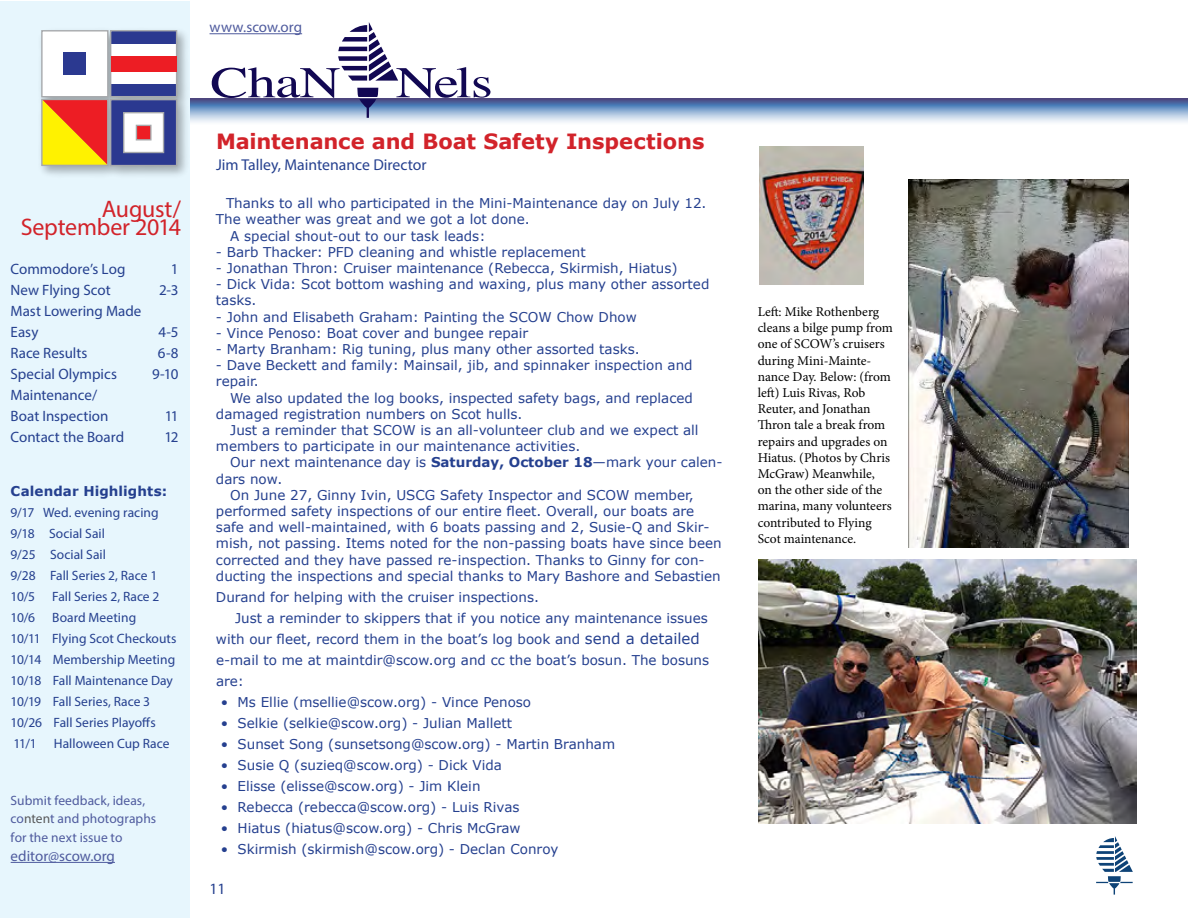
<style>
.page{position:relative;width:1188px;height:918px;background:#fff}
.page>*{position:absolute;margin:0;border:0;box-sizing:border-box;transform-origin:0 0}
.t1{font:43.95px "Times";letter-spacing:-.015em;color:#120853;scale:1.29 1}
.t2{font:24px/18.8px "Myriad Pro";letter-spacing:-.01em;color:#d2232a;text-align:right}
.t3{font:700 21px "Verdana";letter-spacing:-.005em;color:#d2232a}
.t4{font:15.75px "Myriad Pro";color:#25408f}
.t5{font:15px/21px "Myriad Pro";color:#25408f}
.t6{font:15px "Myriad Pro";color:#4f5b9e}
.t7{font:13.5px/16.2px "Verdana";color:#25408f}
.t8{font:13.5px/16.2px "Minion Pro";letter-spacing:-.005em;color:#000}
.t9{font:13.5px/21px "Myriad Pro";color:#25408f}
.t10{font:13.5px/18.8px "Myriad Pro";letter-spacing:.005em;color:#4f5b9e}
.t11{font:700 13.5px "Verdana";letter-spacing:.005em;color:#25408f}
.s1{color:#58595b}
.s2{font-weight:700}
.s3{font-size:15px}
</style>
<div class="page">
<div style="left:0;top:1px;width:190px;height:916px;background:#e7f6fd"></div>
<hr style="left:210px;top:33px;width:92px;height:1px;background:#4f5b9e">
<div style="left:38px;top:26px;width:153px;height:153px;background:#000;opacity:.32"></div>
<div style="left:42px;top:31px;width:66px;height:66px;background:#fff"></div>
<div style="left:41px;top:30px;width:67px;height:67px;border:1px solid #a7a9ac"></div>
<div style="left:63px;top:52px;width:23px;height:23px;background:#2b3990"></div>
<div style="left:111px;top:31px;width:66px;height:66px;background:#2b3990"></div>
<div style="left:111px;top:44px;width:66px;height:39px;background:#fff"></div>
<div style="left:110px;top:30px;width:67px;height:67px;border:1px solid #a7a9ac"></div>
<div style="left:111px;top:56px;width:66px;height:15px;background:#ed1d24"></div>
<svg style="left:43px;top:101px;width:63px;height:63px;background:#f58911"></svg>
<div style="left:41px;top:99px;width:67px;height:67px;border:1px solid #a7a9ac"></div>
<div style="left:111px;top:100px;width:66px;height:66px;background:#2b3990"></div>
<div style="left:110px;top:99px;width:67px;height:67px;border:1px solid #a7a9ac"></div>
<div style="left:124px;top:113px;width:40px;height:40px;background:#fff"></div>
<div style="left:123px;top:112px;width:41px;height:41px;border:1px solid #a7a9ac"></div>
<div style="left:136px;top:125px;width:15px;height:15px;background:#ed1d24"></div>
<div style="left:136px;top:125px;width:16px;height:15px;border:1px solid #a7a9ac"></div>
<svg style="left:190px;top:99px;width:997px;height:26px"></svg>
<svg style="left:338px;top:22px;width:60px;height:59px"></svg>
<svg style="left:357px;top:88px;width:21px;height:30px"></svg>
<svg style="left:1096px;top:836px;width:37px;height:59px"></svg>
<img style="left:758px;top:559px;width:378px;height:264px">
<img style="left:908px;top:179px;width:220px;height:369px">
<img style="left:760px;top:147px;width:103px;height:138px">
<hr style="left:11px;top:862px;width:104px;height:1px;background:#4f5b9e">
<h2 class="t2" style="left:21px;top:199px;width:162px">August/<br>September 2014</h2>
<p class="t5" style="left:11px;top:259px;width:116px">Commodore’s Log</p>
<p class="t5" style="left:171px;top:259px;width:9px">1</p>
<p class="t5" style="left:11px;top:280px;width:101px">New Flying Scot</p>
<p class="t5" style="left:159px;top:280px;width:21px">2-3</p>
<p class="t5" style="left:11px;top:301px;width:132px">Mast Lowering Made<br>Easy</p>
<p class="t5" style="left:158px;top:322px;width:22px">4-5</p>
<p class="t5" style="left:11px;top:343px;width:78px">Race Results</p>
<p class="t5" style="left:158px;top:343px;width:22px">6-8</p>
<p class="t5" style="left:11px;top:364px;width:108px">Special Olympics</p>
<p class="t5" style="left:152px;top:364px;width:28px">9-10</p>
<p class="t5" style="left:11px;top:385px;width:99px">Maintenance/<br>Boat Inspection</p>
<p class="t5" style="left:165px;top:406px;width:15px">11</p>
<p class="t5" style="left:11px;top:427px;width:115px">Contact the Board</p>
<p class="t5" style="left:164px;top:427px;width:16px">12</p>
<p class="t11" style="left:11px;top:482px;width:158px">Calendar Highlights:</p>
<p class="t9" style="left:11px;top:502px;width:149px">9/17 Wed. evening racing<br>9/18 Social Sail<br>9/25 Social Sail<br>9/28 Fall Series 2, Race 1<br>10/5</p>
<p class="t9" style="left:52px;top:586px;width:109px">Fall Series 2, Race 2</p>
<p class="t9" style="left:11px;top:607px;width:167px;text-indent:42px">Board Meeting<br>10/11 Flying Scot Checkouts<br>10/14 Membership Meeting<br>10/18 Fall Maintenance Day<br>10/19 Fall Series, Race 3<br>10/26 Fall Series Playoffs<br>11/1</p>
<p class="t9" style="left:11px;top:607px;width:26px">10/6</p>
<p class="t9" style="left:54px;top:733px;width:117px">Halloween Cup Race</p>
<p class="t10" style="left:11px;top:791px;width:147px">Submit feedback, ideas, co<span class="s1">nten</span>t and photographs for the next issue to</p>
<p class="t6" style="left:11px;top:847px;width:106px">editor@scow.org</p>
<p class="t6" style="left:210px;top:18px;width:94px">www.scow.org</p>
<h1 class="t1" style="left:210px;top:41px;width:102px">ChaN</h1>
<h1 class="t1" style="left:396px;top:41px;width:77px">Nels</h1>
<h3 class="t3" style="left:216px;top:126px;width:490px">Maintenance and Boat Safety Inspections</h3>
<p class="t4" style="left:216px;top:155px;width:212px">Jim Talley, Maintenance Director</p>
<p class="t7" style="left:226px;top:195px;width:482px">Thanks to all who participated in the Mini-Maintenance day on July 12.</p>
<p class="t7" style="left:216px;top:211px;width:315px">The weather was great and we got a lot done.</p>
<p class="t7" style="left:230px;top:227px;width:257px">A special shout-out to our task leads:</p>
<p class="t7" style="left:216px;top:244px;width:371px">- Barb Thacker: PFD cleaning and whistle replacement</p>
<p class="t7" style="left:216px;top:260px;width:463px">- Jonathan Thron: Cruiser maintenance (Rebecca, Skirmish, Hiatus)</p>
<p class="t7" style="left:216px;top:276px;width:495px">- Dick Vida: Scot bottom washing and waxing, plus many other assorted tasks.</p>
<p class="t7" style="left:216px;top:308px;width:422px">- John and Elisabeth Graham: Painting the SCOW Chow Dhow</p>
<p class="t7" style="left:216px;top:325px;width:314px">- Vince Penoso: Boat cover and bungee repair</p>
<p class="t7" style="left:216px;top:341px;width:425px">- Marty Branham: Rig tuning, plus many other assorted tasks.</p>
<p class="t7" style="left:216px;top:357px;width:478px">- Dave Beckett and family: Mainsail, jib, and spinnaker inspection and repair.</p>
<p class="t7" style="left:216px;top:389px;width:478px;text-indent:14px">We also updated the log books, inspected safety bags, and replaced damaged registration numbers on Scot hulls.</p>
<p class="t7" style="left:216px;top:422px;width:484px;text-indent:14px">Just a reminder that SCOW is an all-volunteer club and we expect all members to participate in our maintenance activities.</p>
<p class="t7" style="left:230px;top:454px;width:494px">Our next maintenance day is <span class="s2">Saturday, October 18</span>—mark your calen-</p>
<p class="t7" style="left:216px;top:470px;width:68px">dars now.</p>
<p class="t7" style="left:230px;top:487px;width:465px">On June 27, Ginny Ivin, USCG Safety Inspector and SCOW member,</p>
<p class="t7" style="left:216px;top:503px;width:480px">performed safety inspections of our entire fleet. Overall, our boats are</p>
<p class="t7" style="left:216px;top:519px;width:495px">safe and well-maintained, with 6 boats passing and 2, Susie-Q and Skir-</p>
<p class="t7" style="left:216px;top:535px;width:507px">mish, not passing. Items noted for the non-passing boats have since been</p>
<p class="t7" style="left:216px;top:551px;width:490px">corrected and they have passed re-inspection. Thanks to Ginny for con-</p>
<p class="t7" style="left:216px;top:568px;width:506px">ducting the inspections and special thanks to Mary Bashore and Sebastien</p>
<p class="t7" style="left:216px;top:589px;width:324px">Durand for helping with the cruiser inspections.</p>
<p class="t7" style="left:235px;top:610px;width:474px">Just a reminder to skippers that if you notice any maintenance issues</p>
<p class="t7" style="left:216px;top:631px;width:485px">with our fleet, record them in the boat’s log book and <span class="s3">send a detailed</span></p>
<p class="t7" style="left:216px;top:652px;width:495px">e-mail to me at maintdir@scow.org and cc the boat’s bosun. The bosuns</p>
<p class="t7" style="left:216px;top:673px;width:30px">are:</p>
<p class="t7" style="left:221px;top:694px;width:312px">• Ms Ellie (msellie@scow.org) - Vince Penoso</p>
<p class="t7" style="left:221px;top:715px;width:293px">• Selkie (selkie@scow.org) - Julian Mallett</p>
<p class="t7" style="left:221px;top:736px;width:396px">• Sunset Song (sunsetsong@scow.org) - Martin Branham</p>
<p class="t7" style="left:221px;top:757px;width:283px">• Susie Q (suzieq@scow.org) - Dick Vida</p>
<p class="t7" style="left:221px;top:778px;width:261px">• Elisse (elisse@scow.org) - Jim Klein</p>
<p class="t7" style="left:221px;top:799px;width:300px">• Rebecca (rebecca@scow.org) - Luis Rivas</p>
<p class="t7" style="left:221px;top:820px;width:301px">• Hiatus (hiatus@scow.org) - Chris McGraw</p>
<p class="t7" style="left:221px;top:841px;width:339px">• Skirmish (skirmish@scow.org) - Declan Conroy</p>
<p class="t4" style="left:210px;top:879px;width:18px">11</p>
<p class="t8" style="left:758px;top:304px;width:137px">Left: Mike Rothenberg cleans a bilge pump from one of SCOW’s cruisers during Mini-Mainte&shy;nance Day. Below: (from left) Luis Rivas, Rob<br>Reuter, and Jonathan<br>Thron tale a break from repairs and upgrades on<br>Hiatus. (Photos by Chris<br>McGraw) Meanwhile,<br>on the other side of the marina, many volunteers contributed to Flying<br>Scot maintenance.</p>
</div>
